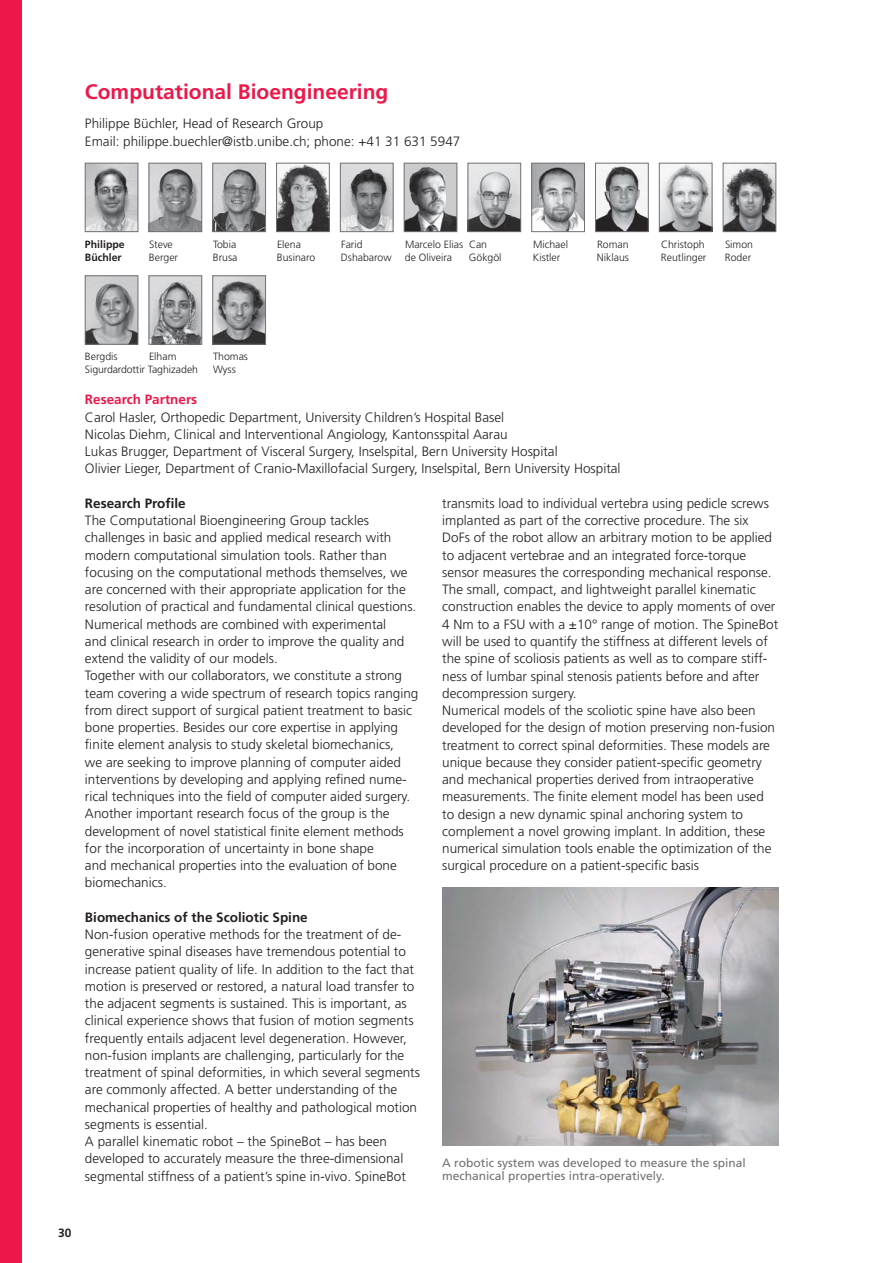
<style>
.page{position:relative;width:893px;height:1263px;background:#fff}
.page>*{position:absolute;margin:0;border:0;box-sizing:border-box;transform-origin:0 0}
.t1{font:700 21px "Frutiger";color:#ed1849}
.t2{font:300 13.5px/17.2px "Frutiger";color:#231f20}
.t3{font:700 13.5px "Frutiger";color:#231f20}
.t4{font:700 13.5px "Frutiger";color:#ed1849}
.t5{font:12px/12.8px "Frutiger";color:#717073}
.t6{font:700 12px "Frutiger";color:#231f20}
.t7{font:300 10.5px "Frutiger";color:#231f20}
.t8{font:700 10.5px "Frutiger";color:#231f20}
</style>
<div class="page">
<div style="left:0;top:0;width:21px;height:1263px;background:#ed1849"></div>
<img style="left:87px;top:165px;width:49px;height:65px">
<div style="left:85px;top:163px;width:53px;height:69px;border:1px solid #717073"></div>
<img style="left:151px;top:165px;width:49px;height:65px">
<div style="left:149px;top:163px;width:53px;height:69px;border:1px solid #717073"></div>
<img style="left:215px;top:165px;width:49px;height:65px">
<div style="left:213px;top:163px;width:53px;height:69px;border:1px solid #717073"></div>
<img style="left:278px;top:165px;width:49px;height:65px">
<div style="left:276px;top:163px;width:53px;height:69px;border:1px solid #717073"></div>
<img style="left:342px;top:165px;width:49px;height:65px">
<div style="left:340px;top:163px;width:53px;height:69px;border:1px solid #717073"></div>
<img style="left:406px;top:165px;width:49px;height:65px">
<div style="left:404px;top:163px;width:53px;height:69px;border:1px solid #717073"></div>
<img style="left:470px;top:165px;width:49px;height:65px">
<div style="left:468px;top:163px;width:53px;height:69px;border:1px solid #717073"></div>
<img style="left:533px;top:165px;width:50px;height:65px">
<div style="left:531px;top:163px;width:54px;height:69px;border:1px solid #717073"></div>
<img style="left:597px;top:165px;width:49px;height:65px">
<div style="left:595px;top:163px;width:53px;height:69px;border:1px solid #717073"></div>
<img style="left:661px;top:165px;width:49px;height:65px">
<div style="left:659px;top:163px;width:53px;height:69px;border:1px solid #717073"></div>
<img style="left:725px;top:165px;width:49px;height:65px">
<div style="left:723px;top:163px;width:53px;height:69px;border:1px solid #717073"></div>
<img style="left:87px;top:278px;width:49px;height:64px">
<div style="left:85px;top:276px;width:53px;height:68px;border:1px solid #717073"></div>
<img style="left:151px;top:278px;width:49px;height:64px">
<div style="left:149px;top:276px;width:53px;height:68px;border:1px solid #717073"></div>
<img style="left:215px;top:278px;width:49px;height:64px">
<div style="left:213px;top:276px;width:53px;height:68px;border:1px solid #717073"></div>
<img style="left:442px;top:887px;width:336px;height:258px">
<h1 class="t1" style="left:85px;top:84px;width:305px">Computational Bioengineering</h1>
<p class="t2" style="left:85px;top:116px;width:377px">Philippe Büchler, Head of Research Group<br>Email: philippe.buechler@istb.unibe.ch; phone: +41 31 631 5947</p>
<p class="t8" style="left:85px;top:240px;width:41px">Philippe</p>
<p class="t7" style="left:149px;top:240px;width:25px">Steve</p>
<p class="t7" style="left:213px;top:240px;width:25px">Tobia</p>
<p class="t7" style="left:277px;top:240px;width:25px">Elena</p>
<p class="t7" style="left:341px;top:240px;width:23px">Farid</p>
<p class="t7" style="left:405px;top:240px;width:84px">Marcelo Elias Can</p>
<p class="t7" style="left:533px;top:240px;width:36px">Michael</p>
<p class="t7" style="left:597px;top:240px;width:33px">Roman</p>
<p class="t7" style="left:661px;top:240px;width:45px">Christoph</p>
<p class="t7" style="left:725px;top:240px;width:30px">Simon</p>
<p class="t8" style="left:85px;top:253px;width:38px">Büchler</p>
<p class="t7" style="left:149px;top:253px;width:31px">Berger</p>
<p class="t7" style="left:213px;top:253px;width:26px">Brusa</p>
<p class="t7" style="left:277px;top:253px;width:40px">Businaro</p>
<p class="t7" style="left:341px;top:253px;width:52px">Dshabarow</p>
<p class="t7" style="left:405px;top:253px;width:49px">de Oliveira</p>
<p class="t7" style="left:469px;top:253px;width:34px">Gökgöl</p>
<p class="t7" style="left:533px;top:253px;width:29px">Kistler</p>
<p class="t7" style="left:597px;top:253px;width:34px">Niklaus</p>
<p class="t7" style="left:661px;top:253px;width:47px">Reutlinger</p>
<p class="t7" style="left:725px;top:253px;width:28px">Roder</p>
<p class="t7" style="left:85px;top:353px;width:34px">Bergdis</p>
<p class="t7" style="left:149px;top:353px;width:29px">Elham</p>
<p class="t7" style="left:213px;top:353px;width:37px">Thomas</p>
<p class="t7" style="left:85px;top:365px;width:115px">Sigurdardottir Taghizadeh</p>
<p class="t7" style="left:213px;top:365px;width:24px">Wyss</p>
<p class="t4" style="left:85px;top:394px;width:114px">Research Partners</p>
<p class="t2" style="left:85px;top:409px;width:537px">Carol Hasler, Orthopedic Department, University Children’s Hospital Basel<br>Nicolas Diehm, Clinical and Interventional Angiology, Kantonsspital Aarau<br>Lukas Brugger, Department of Visceral Surgery, Inselspital, Bern University Hospital<br>Olivier Lieger, Department of Cranio-Maxillofacial Surgery, Inselspital, Bern University Hospital</p>
<p class="t3" style="left:85px;top:498px;width:102px">Research Profile</p>
<p class="t2" style="left:85px;top:513px;width:335px">The Computational Bioengineering Group tackles<br>chal lenges in basic and applied medical research with modern computational simulation tools. Rather than focusing on the computational methods themselves, we are concerned with their appropriate application for the resolution of practical and fundamental clinical questions.<br>Numerical methods are combined with experimental<br>and clinical research in order to improve the quality and extend the validity of our models.<br>Together with our collaborators, we constitute a strong team covering a wide spectrum of research topics ranging from direct support of surgical patient treatment to basic bone properties. Besides our core expertise in applying finite element analysis to study skeletal biomechanics,<br>we are seeking to improve planning of computer aided interventions by developing and applying refined nume&shy;rical techniques into the field of computer aided surgery.<br>Another important research focus of the group is the development of novel statistical finite element methods for the incorporation of uncertainty in bone shape<br>and mechanical properties into the evaluation of bone biomechanics.</p>
<p class="t3" style="left:85px;top:912px;width:224px">Biomechanics of the Scoliotic Spine</p>
<p class="t2" style="left:85px;top:927px;width:337px">Non-fusion operative methods for the treatment of de&shy;generative spinal diseases have tremendous potential to increase patient quality of life. In addition to the fact that motion is preserved or restored, a natural load transfer to the adjacent segments is sustained. This is important, as clinical experience shows that fusion of motion segments frequently entails adjacent level degeneration. However, non-fusion implants are challenging, particularly for the treatment of spinal deformities, in which several segments are commonly affected. A better understanding of the mechanical properties of healthy and pathological motion segments is essential.<br>A parallel kinematic robot – the SpineBot – has been developed to accurately measure the three-dimensional segmental stiffness of a patient’s spine in-vivo. SpineBot</p>
<p class="t2" style="left:442px;top:496px;width:337px">transmits load to individual vertebra using pedicle screws implanted as part of the corrective procedure. The six DoFs of the robot allow an arbitrary motion to be applied to adjacent vertebrae and an integrated force-torque sensor measures the corresponding mechanical response.<br>The small, compact, and lightweight parallel kinematic construction enables the device to apply moments of over 4 Nm to a FSU with a ±10° range of motion. The SpineBot will be used to quantify the stiffness at different levels of the spine of scoliosis patients as well as to compare stiff&shy;ness of lumbar spinal stenosis patients before and after decompression surgery.<br>Numerical models of the scoliotic spine have also been developed for the design of motion preserving non-fusion treatment to correct spinal deformities. These models are unique because they consider patient-specific geometry and mechanical properties derived from intraoperative measurements. The finite element model has been used to design a new dynamic spinal anchoring system to complement a novel growing implant. In addition, these numerical simulation tools enable the optimization of the surgical procedure on a patient-specific basis</p>
<p class="t5" style="left:442px;top:1158px;width:305px">A robotic system was developed to measure the spinal mechanical properties intra-operatively.</p>
<p class="t6" style="left:58px;top:1228px;width:15px">30</p>
</div>
